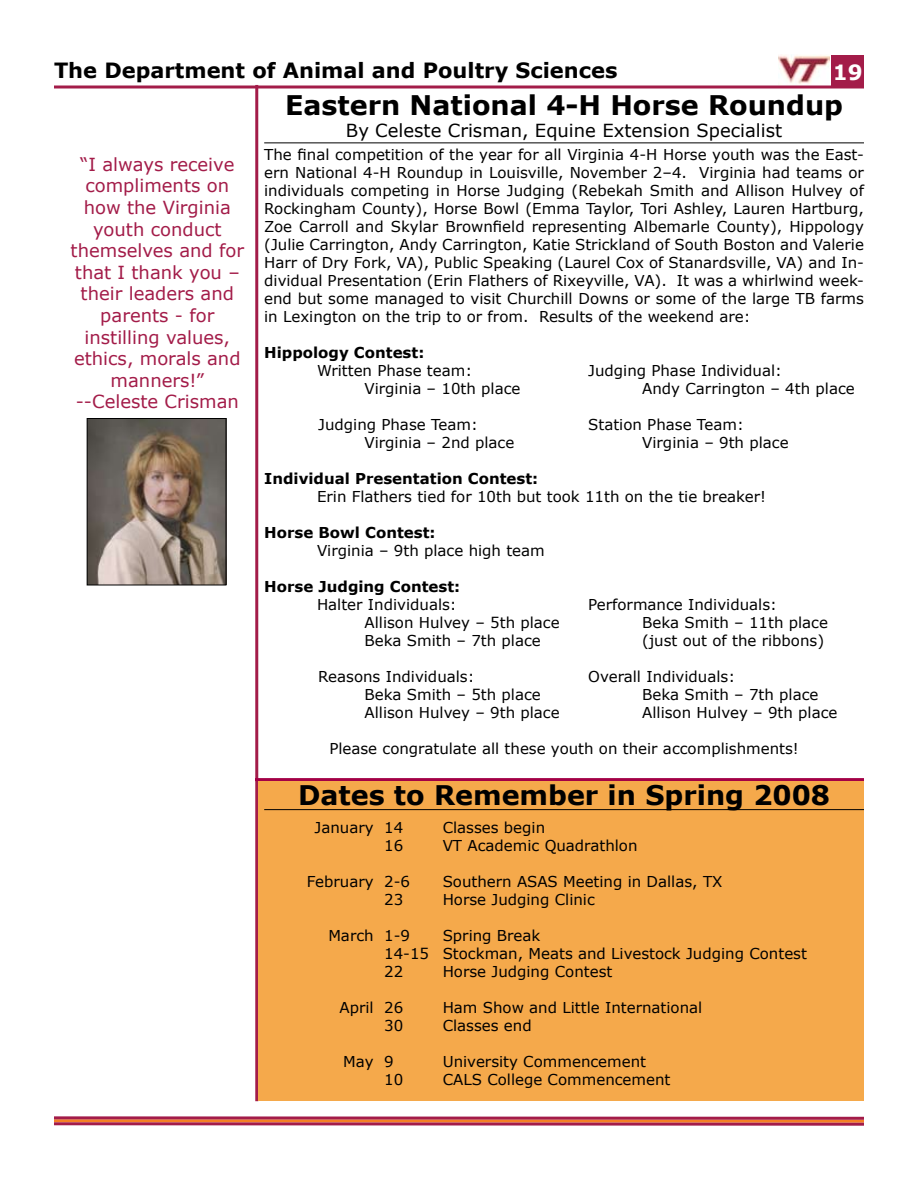
<style>
.page{position:relative;width:918px;height:1188px;background:#fff}
.page>*{position:absolute;margin:0;border:0;box-sizing:border-box;transform-origin:0 0}
.t1{font:700 27px "Verdana";color:#000}
.t2{font:700 21px "Verdana";color:#000}
.t3{font:700 21px "Verdana";color:#fff}
.t4{font:18px/21.6px "Verdana";color:#a31c49;text-align:center}
.t5{font:18px "Verdana";color:#000}
.t6{font:15px/18px "Verdana";color:#000;text-align:justify}
.t7{font:700 15px "Verdana";color:#000}
</style>
<div class="page">
<hr style="left:54px;top:86px;width:810px;height:2px;background:#a31c49">
<hr style="left:255px;top:85px;width:3px;height:1016px;background:#a31c49">
<div style="left:832px;top:56px;width:32px;height:32px;background:#a31c49"></div>
<img style="left:778px;top:55px;width:52px;height:30px">
<hr style="left:54px;top:1119px;width:810px;height:4px;background:#f58023">
<svg style="left:54px;top:1122px;width:810px;height:4px;background:#b84c67"></svg>
<svg style="left:54px;top:1116px;width:810px;height:4px;background:#b94c69"></svg>
<hr style="left:255px;top:778px;width:609px;height:3px;background:#a30046">
<img style="left:89px;top:420px;width:135px;height:163px">
<div style="left:87px;top:418px;width:139px;height:167px;border:1px solid #000"></div>
<div style="left:258px;top:782px;width:606px;height:319px;background:#f5a94b"></div>
<hr style="left:264px;top:809px;width:600px;height:1px;background:#000">
<hr style="left:264px;top:142px;width:600px;height:1px;background:#000">
<h2 class="t2" style="left:54px;top:57px;width:565px">The Department of Animal and Poultry Sciences</h2>
<h2 class="t3" style="left:833px;top:59px;width:31px">19</h2>
<p class="t4" style="left:71px;top:153px;width:175px">“I always receive compliments on how the Virginia youth conduct themselves and for that I thank you – their leaders and parents - for instilling values, ethics, morals and manners!” --Celeste Crisman</p>
<h1 class="t1" style="left:285px;top:88px;width:560px">Eastern National 4-H Horse Roundup</h1>
<p class="t5" style="left:346px;top:119px;width:438px">By Celeste Crisman, Equine Extension Specialist</p>
<p class="t6" style="left:264px;top:145px;width:601px">The final competition of the year for all Virginia 4-H Horse youth was the East&shy;ern National 4-H Roundup in Louisville, November 2–4. Virginia had teams or individuals competing in Horse Judging (Rebekah Smith and Allison Hulvey of Rockingham County), Horse Bowl (Emma Taylor, Tori Ashley, Lauren Hartburg, Zoe Carroll and Skylar Brownfield representing Albemarle County), Hippology (Julie Carrington, Andy Carrington, Katie Strickland of South Boston and Valerie Harr of Dry Fork, VA), Public Speaking (Laurel Cox of Stanardsville, VA) and In&shy;dividual Presentation (Erin Flathers of Rixeyville, VA). It was a whirlwind week&shy;end but some managed to visit Churchill Downs or some of the large TB farms in Lexington on the trip to or from. Results of the weekend are:</p>
<p class="t7" style="left:264px;top:343px;width:162px">Hippology Contest:</p>
<p class="t6" style="left:317px;top:361px;width:157px">Written Phase team:</p>
<p class="t6" style="left:588px;top:361px;width:195px">Judging Phase Individual:</p>
<p class="t6" style="left:365px;top:379px;width:157px">Virginia – 10th place</p>
<p class="t6" style="left:642px;top:379px;width:214px">Andy Carrington – 4th place</p>
<p class="t6" style="left:318px;top:415px;width:161px">Judging Phase Team:</p>
<p class="t6" style="left:588px;top:415px;width:157px">Station Phase Team:</p>
<p class="t6" style="left:365px;top:433px;width:151px">Virginia – 2nd place</p>
<p class="t6" style="left:642px;top:433px;width:148px">Virginia – 9th place</p>
<p class="t7" style="left:264px;top:469px;width:276px">Individual Presentation Contest:</p>
<p class="t6" style="left:317px;top:487px;width:451px">Erin Flathers tied for 10th but took 11th on the tie breaker!</p>
<p class="t7" style="left:264px;top:523px;width:173px">Horse Bowl Contest:</p>
<p class="t6" style="left:317px;top:541px;width:229px">Virginia – 9th place high team</p>
<p class="t7" style="left:264px;top:577px;width:198px">Horse Judging Contest:</p>
<p class="t6" style="left:317px;top:595px;width:141px">Halter Individuals:</p>
<p class="t6" style="left:588px;top:595px;width:190px">Performance Individuals:</p>
<p class="t6" style="left:365px;top:613px;width:197px">Allison Hulvey – 5th place</p>
<p class="t6" style="left:642px;top:613px;width:187px">Beka Smith – 11th place</p>
<p class="t6" style="left:365px;top:631px;width:178px">Beka Smith – 7th place</p>
<p class="t6" style="left:642px;top:631px;width:183px">(just out of the ribbons)</p>
<p class="t6" style="left:318px;top:667px;width:158px">Reasons Individuals:</p>
<p class="t6" style="left:588px;top:667px;width:148px">Overall Individuals:</p>
<p class="t6" style="left:365px;top:685px;width:178px">Beka Smith – 5th place</p>
<p class="t6" style="left:642px;top:685px;width:178px">Beka Smith – 7th place</p>
<p class="t6" style="left:365px;top:703px;width:197px">Allison Hulvey – 9th place</p>
<p class="t6" style="left:642px;top:703px;width:197px">Allison Hulvey – 9th place</p>
<p class="t6" style="left:329px;top:739px;width:471px">Please congratulate all these youth on their accomplishments!</p>
<h1 class="t1" style="left:298px;top:778px;width:534px">Dates to Remember in Spring 2008</h1>
<p class="t6" style="left:315px;top:819px;width:90px">January 14</p>
<p class="t6" style="left:443px;top:819px;width:104px">Classes begin</p>
<p class="t6" style="left:384px;top:837px;width:21px">16</p>
<p class="t6" style="left:443px;top:837px;width:196px">VT Academic Quadrathlon</p>
<p class="t6" style="left:307px;top:873px;width:105px">February 2-6</p>
<p class="t6" style="left:443px;top:873px;width:281px">Southern ASAS Meeting in Dallas, TX</p>
<p class="t6" style="left:384px;top:891px;width:21px">23</p>
<p class="t6" style="left:443px;top:891px;width:154px">Horse Judging Clinic</p>
<p class="t6" style="left:328px;top:927px;width:83px">March 1-9</p>
<p class="t6" style="left:384px;top:927px;width:424px;text-align:left;text-indent:58px">Spring Break<br>14-15 Stockman, Meats and Livestock Judging Contest<br>22</p>
<p class="t6" style="left:443px;top:963px;width:171px">Horse Judging Contest</p>
<p class="t6" style="left:339px;top:999px;width:65px">April 26</p>
<p class="t6" style="left:443px;top:999px;width:261px">Ham Show and Little International</p>
<p class="t6" style="left:384px;top:1017px;width:21px">30</p>
<p class="t6" style="left:443px;top:1017px;width:91px">Classes end</p>
<p class="t6" style="left:343px;top:1053px;width:52px">May 9</p>
<p class="t6" style="left:443px;top:1053px;width:205px">University Commencement</p>
<p class="t6" style="left:384px;top:1071px;width:21px">10</p>
<p class="t6" style="left:443px;top:1071px;width:229px">CALS College Commencement</p>
</div>
